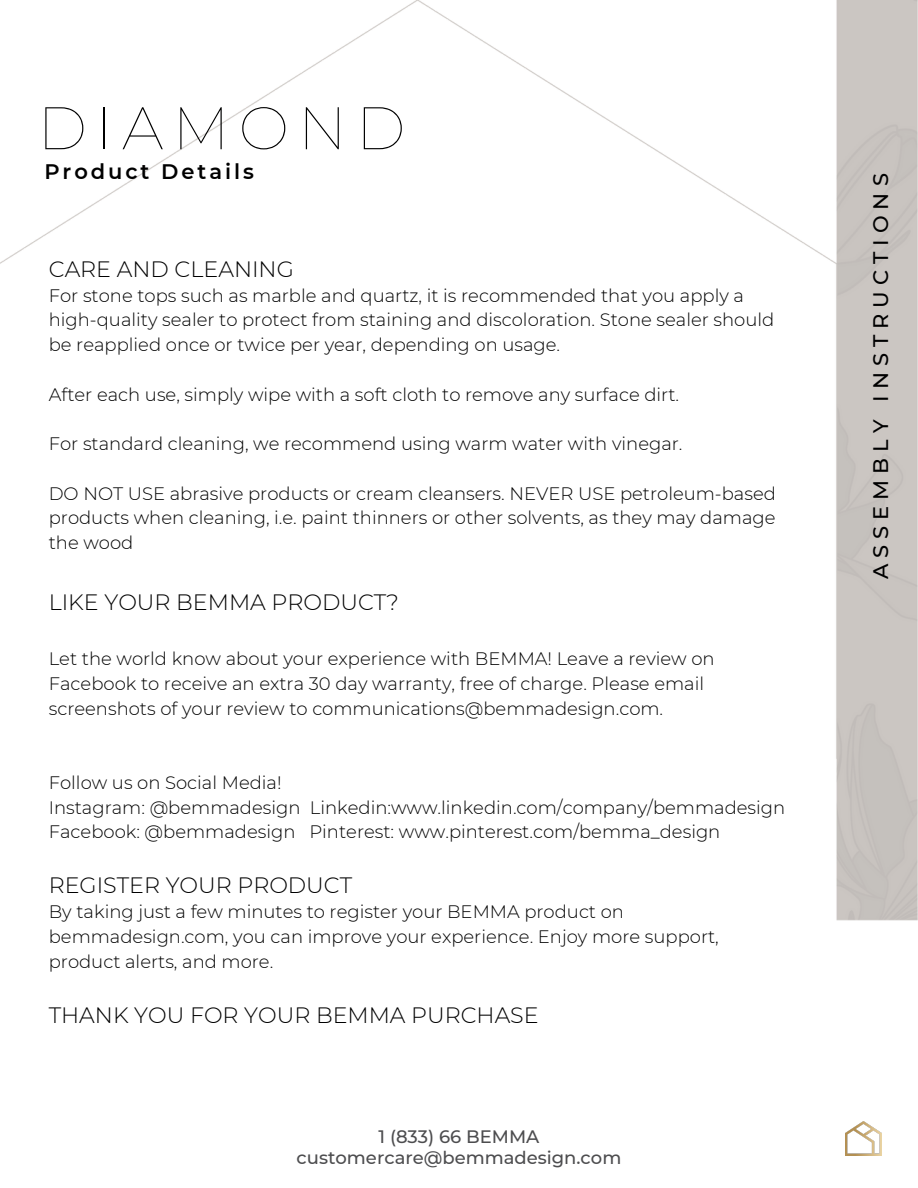
<style>
.page{position:relative;width:918px;height:1188px;background:#fff}
.page>*{position:absolute;margin:0;border:0;box-sizing:border-box;transform-origin:0 0}
.t1{font:100 60px "Montserrat";letter-spacing:.15em;color:#000}
.t2{font:300 22.2px "Montserrat";color:#000}
.t3{font:500 21px "Montserrat";letter-spacing:.285em;color:#000}
.t4{font:600 21px "Montserrat";letter-spacing:.14em;color:#000}
.t5{font:300 18px/24.8px "Montserrat";color:#000}
.t6{font:500 18px/20.2px "Montserrat";color:#4d4d4f;text-align:center}
</style>
<div class="page">
<img style="left:0;top:0;width:918px;height:1156px">
<img style="left:845px;top:1122px;width:36px;height:33px">
<h2 class="t1" style="left:37px;top:91px;width:370px">DIAMOND</h2>
<h5 class="t4" style="left:44px;top:159px;width:211px">Product Details</h5>
<p class="t2" style="left:49px;top:255px;width:247px">CARE AND CLEANING</p>
<p class="t5" style="left:49px;top:283px;width:727px">For stone tops such as marble and quartz, it is recommended that you apply a high-quality sealer to protect from staining and discoloration. Stone sealer should be reapplied once or twice per year, depending on usage.</p>
<p class="t5" style="left:49px;top:382px;width:632px">After each use, simply wipe with a soft cloth to remove any surface dirt.</p>
<p class="t5" style="left:49px;top:431px;width:635px">For standard cleaning, we recommend using warm water with vinegar.</p>
<p class="t5" style="left:49px;top:481px;width:729px;text-align:justify">DO NOT USE abrasive products or cream cleansers. NEVER USE petroleum-based products when cleaning, i.e. paint thinners or other solvents, as they may damage the wood</p>
<h3 class="t2" style="left:49px;top:588px;width:352px">LIKE YOUR BEMMA PRODUCT?</h3>
<p class="t5" style="left:49px;top:646px;width:667px">Let the world know about your experience with BEMMA! Leave a review on<br>Facebook to receive an extra 30 day warranty, free of charge. Please email</p>
<p class="t5" style="left:49px;top:696px;width:616px">screenshots of your review to communications@bemmadesign.com.</p>
<p class="t5" style="left:49px;top:770px;width:234px">Follow us on Social Media!</p>
<p class="t5" style="left:49px;top:795px;width:738px">Instagram: @bemmadesign Linkedin:www.linkedin.com/company/bemmadesign</p>
<p class="t5" style="left:49px;top:820px;width:673px">Facebook: @bemmadesign Pinterest: www.pinterest.com/bemma_design</p>
<p class="t2" style="left:49px;top:872px;width:305px">REGISTER YOUR PRODUCT</p>
<p class="t5" style="left:49px;top:899px;width:672px">By taking just a few minutes to register your BEMMA product on bemmadesign.com, you can improve your experience. Enjoy more support, product alerts, and more.</p>
<p class="t2" style="left:49px;top:1001px;width:491px">THANK YOU FOR YOUR BEMMA PURCHASE</p>
<h4 class="t6" style="left:297px;top:1127px;width:326px">1 (833) 66 BEMMA customercare@bemmadesign.com</h4>
<p class="t3" style="left:868px;top:579px;width:407px;rotate:-90deg">ASSEMBLY INSTRUCTIONS</p>
</div>
